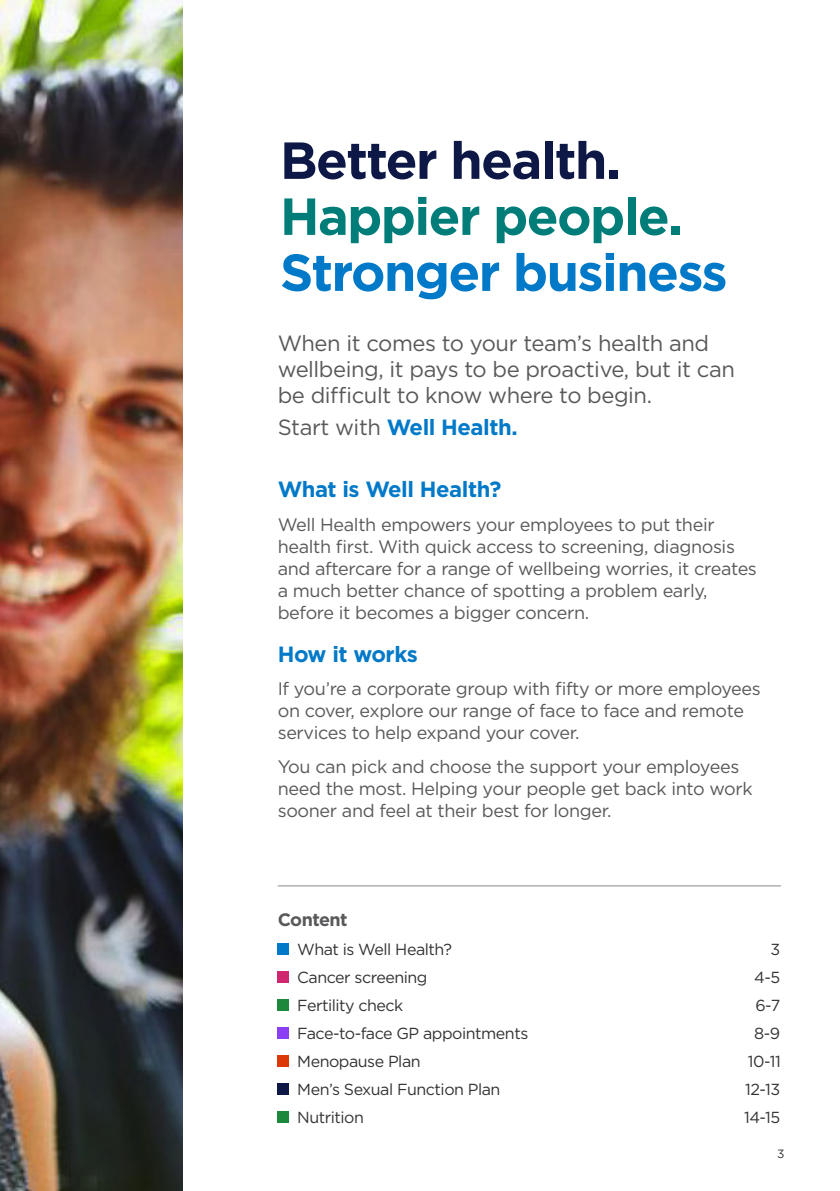
<style>
.page{position:relative;width:840px;height:1191px;background:#fff}
.page>*{position:absolute;margin:0;border:0;box-sizing:border-box;transform-origin:0 0}
.t1{font:700 52px "Gotham";letter-spacing:-.03em;color:#0079c8}
.t2{font:700 52px "Gotham";letter-spacing:-.03em;color:#007d79}
.t3{font:700 52px "Gotham";letter-spacing:-.03em;color:#0d1846}
.SUB{font:22px/26px "Gotham";letter-spacing:-.02em;color:#58595b}
.SUB-2{font:700 22px "Gotham";letter-spacing:-.02em;color:#0079c8}
.BODY{font:18px/22px "Gotham";letter-spacing:-.02em;color:#58595b}
.t4{font:700 18px "Gotham";letter-spacing:-.03em;color:#58595b}
.t5{font:16px "Gotham";letter-spacing:-.03em;color:#333}
.t6{font:12px "Gotham";color:#333}
.s1{font-weight:400;color:#58595b}
</style>
<div class="page">
<img style="left:0;top:0;width:182px;height:1191px">
<div style="left:277px;top:943px;width:12px;height:11px;background:#0079c8"></div>
<div style="left:277px;top:971px;width:12px;height:11px;background:#d02670"></div>
<div style="left:277px;top:999px;width:12px;height:11px;background:#1b883c"></div>
<div style="left:277px;top:1027px;width:12px;height:11px;background:#8a3ff5"></div>
<div style="left:277px;top:1055px;width:12px;height:11px;background:#db3907"></div>
<div style="left:277px;top:1083px;width:12px;height:11px;background:#0d1846"></div>
<div style="left:277px;top:1111px;width:12px;height:12px;background:#1b883c"></div>
<hr style="left:277px;top:885px;width:503px;height:1px;background:#adadad">
<p class="t3" style="left:280px;top:126px;width:342px">Better health.</p>
<p class="t2" style="left:280px;top:182px;width:404px">Happier people.</p>
<p class="t1" style="left:280px;top:238px;width:449px">Stronger business</p>
<p class="SUB" style="left:277px;top:330px;width:458px">When it comes to your team’s health and wellbeing, it pays to be proactive, but it can be difficult to know where to begin.</p>
<p class="SUB-2" style="left:277px;top:412px;width:241px"><span class="s1">Start with</span> Well Health.</p>
<p class="SUB-2" style="left:277px;top:475px;width:225px">What is Well Health?</p>
<p class="BODY" style="left:277px;top:513px;width:480px">Well Health empowers your employees to put their health first. With quick access to screening, diagnosis and aftercare for a range of wellbeing worries, it creates a much better chance of spotting a problem early, before it becomes a bigger concern.</p>
<p class="SUB-2" style="left:277px;top:639px;width:142px">How it works</p>
<p class="BODY" style="left:277px;top:677px;width:484px">If you’re a corporate group with fifty or more employees on cover, explore our range of face to face and remote services to help expand your cover.</p>
<p class="BODY" style="left:277px;top:755px;width:476px">You can pick and choose the support your employees need the most. Helping your people get back into work sooner and feel at their best for longer.</p>
<p class="t4" style="left:277px;top:908px;width:71px">Content</p>
<p class="t5" style="left:297px;top:938px;width:156px">What is Well Health?</p>
<p class="t5" style="left:770px;top:938px;width:11px">3</p>
<p class="t5" style="left:297px;top:966px;width:132px">Cancer screening</p>
<p class="t5" style="left:753px;top:966px;width:28px">4-5</p>
<p class="t5" style="left:297px;top:994px;width:107px">Fertility check</p>
<p class="t5" style="left:755px;top:994px;width:26px">6-7</p>
<p class="t5" style="left:297px;top:1022px;width:232px">Face-to-face GP appointments</p>
<p class="t5" style="left:753px;top:1022px;width:27px">8-9</p>
<p class="t5" style="left:297px;top:1051px;width:125px">Menopause Plan</p>
<p class="t5" style="left:747px;top:1051px;width:34px">10-11</p>
<p class="t5" style="left:297px;top:1079px;width:205px">Men’s Sexual Function Plan</p>
<p class="t5" style="left:744px;top:1079px;width:36px">12-13</p>
<p class="t5" style="left:297px;top:1107px;width:68px">Nutrition</p>
<p class="t5" style="left:743px;top:1107px;width:38px">14-15</p>
<p class="t6" style="left:776px;top:1146px;width:9px">3</p>
</div>
